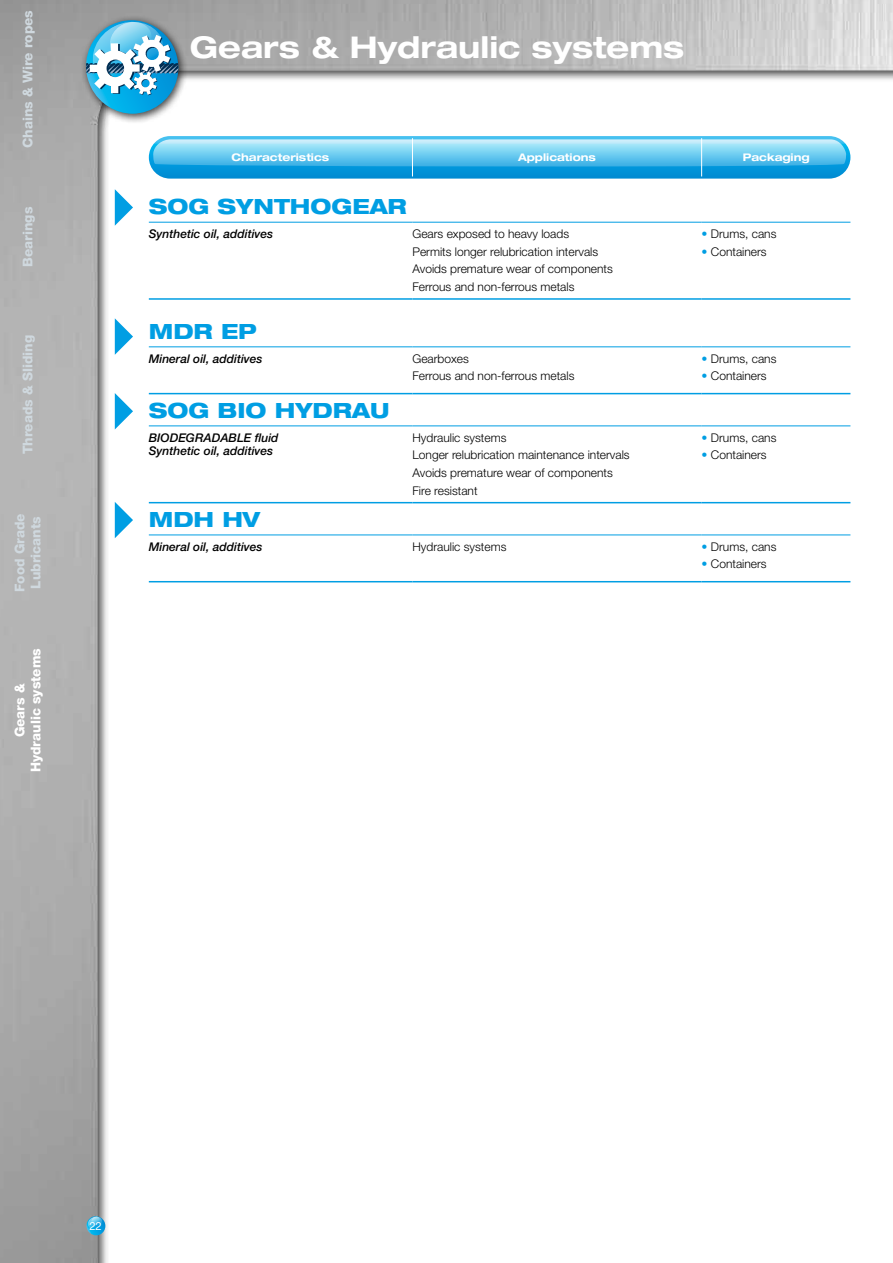
<style>
.page{position:relative;width:893px;height:1263px;background:#fff}
.page>*{position:absolute;margin:0;border:0;box-sizing:border-box;transform-origin:0 0}
.t1{font:700 expanded 30px "Helvetica Neue LT";color:#fff}
.t2{font:800 expanded 21px "Helvetica Neue LT";color:#009ee3}
.t3{font:800 13.5px/16.2px "Helvetica Neue LT";color:#cfd8de}
.t4{font:800 13.5px/16.2px "Helvetica Neue LT";color:#fff;text-align:center}
.t5{font:300 12px/17.7px "Helvetica Neue LT";color:#000}
.t6{font:italic 500 12px/13.5px "Helvetica Neue LT";color:#000}
.t7{font:11.25px "Helvetica Neue LT";color:#fff}
.t8{font:700 expanded 10.5px "Helvetica Neue LT";color:#fff}
.s1{color:#009ee3}
</style>
<div class="page">
<img style="left:0;top:0;width:893px;height:1263px">
<svg style="left:149px;top:136px;width:701px;height:43px;background:#159cdc"></svg>
<svg style="left:153px;top:139px;width:693px;height:28px;background:#76cef0"></svg>
<hr style="left:412px;top:138px;width:1px;height:38px;background:#fff">
<hr style="left:701px;top:138px;width:1px;height:38px;background:#fff">
<svg style="left:86px;top:1216px;width:19px;height:21px"></svg>
<svg style="left:115px;top:502px;width:18px;height:36px"></svg>
<svg style="left:115px;top:393px;width:18px;height:36px"></svg>
<svg style="left:115px;top:318px;width:18px;height:37px"></svg>
<svg style="left:115px;top:189px;width:18px;height:37px"></svg>
<div style="left:80px;top:15px;width:109px;height:109px;background:#000;opacity:.75"></div>
<svg style="left:80px;top:20px;width:100px;height:94px"></svg>
<hr style="left:149px;top:298px;width:263px;height:2px;background:#009ee3">
<hr style="left:412px;top:298px;width:290px;height:2px;background:#009ee3">
<hr style="left:702px;top:298px;width:148px;height:2px;background:#009ee3">
<hr style="left:149px;top:222px;width:263px;height:1px;background:#009ee3">
<hr style="left:412px;top:222px;width:290px;height:1px;background:#009ee3">
<hr style="left:702px;top:222px;width:148px;height:1px;background:#009ee3">
<hr style="left:149px;top:393px;width:263px;height:1px;background:#009ee3">
<hr style="left:412px;top:393px;width:290px;height:1px;background:#009ee3">
<hr style="left:702px;top:393px;width:148px;height:1px;background:#009ee3">
<hr style="left:149px;top:347px;width:263px;height:1px;background:#009ee3">
<hr style="left:412px;top:347px;width:290px;height:1px;background:#009ee3">
<hr style="left:702px;top:347px;width:148px;height:1px;background:#009ee3">
<hr style="left:149px;top:502px;width:263px;height:1px;background:#009ee3">
<hr style="left:412px;top:502px;width:290px;height:1px;background:#009ee3">
<hr style="left:702px;top:502px;width:148px;height:1px;background:#009ee3">
<hr style="left:149px;top:426px;width:263px;height:1px;background:#009ee3">
<hr style="left:412px;top:426px;width:290px;height:1px;background:#009ee3">
<hr style="left:702px;top:426px;width:148px;height:1px;background:#009ee3">
<hr style="left:149px;top:581px;width:263px;height:1px;background:#009ee3">
<hr style="left:412px;top:581px;width:290px;height:1px;background:#009ee3">
<hr style="left:702px;top:581px;width:148px;height:1px;background:#009ee3">
<hr style="left:149px;top:535px;width:263px;height:1px;background:#009ee3">
<hr style="left:412px;top:535px;width:290px;height:1px;background:#009ee3">
<hr style="left:702px;top:535px;width:148px;height:1px;background:#009ee3">
<p class="t3" style="left:20px;top:148px;width:139px;rotate:-90deg">Chains &amp; Wire ropes</p>
<p class="t3" style="left:20px;top:267px;width:62px;rotate:-90deg">Bearings</p>
<p class="t3" style="left:20px;top:454px;width:121px;rotate:-90deg">Threads &amp; Sliding</p>
<p class="t3" style="left:11px;top:592px;width:80px;rotate:-90deg">Food Grade<br>Lubricants</p>
<p class="t4" style="left:11px;top:772px;width:126px;rotate:-90deg">Gears &amp;<br>Hydraulic systems</p>
<h1 class="t1" style="left:190px;top:28px;width:496px">Gears &amp; Hydraulic systems</h1>
<p class="t8" style="left:232px;top:151px;width:99px">Characteristics</p>
<p class="t8" style="left:518px;top:151px;width:79px">Applications</p>
<p class="t8" style="left:743px;top:151px;width:68px">Packaging</p>
<h2 class="t2" style="left:149px;top:193px;width:260px">SOG SYNTHOGEAR</h2>
<p class="t6" style="left:149px;top:227px;width:126px">Synthetic oil, additives</p>
<p class="t5" style="left:412px;top:225px;width:202px">Gears exposed to heavy loads<br>Permits longer relubrication intervals Avoids premature wear of components Ferrous and non-ferrous metals</p>
<p class="t5" style="left:702px;top:225px;width:76px"><span class="s1">•</span> Drums, cans</p>
<p class="t5" style="left:702px;top:242px;width:67px"><span class="s1">•</span> Containers</p>
<h2 class="t2" style="left:149px;top:317px;width:110px">MDR EP</h2>
<p class="t6" style="left:149px;top:351px;width:115px">Mineral oil, additives</p>
<p class="t5" style="left:412px;top:349px;width:164px">Gearboxes<br>Ferrous and non-ferrous metals</p>
<p class="t5" style="left:702px;top:349px;width:76px"><span class="s1">•</span> Drums, cans</p>
<p class="t5" style="left:702px;top:367px;width:67px"><span class="s1">•</span> Containers</p>
<h2 class="t2" style="left:149px;top:397px;width:242px">SOG BIO HYDRAU</h2>
<p class="t6" style="left:149px;top:430px;width:131px">BIODEGRADABLE fluid<br>Synthetic oil, additives</p>
<p class="t5" style="left:412px;top:428px;width:219px">Hydraulic systems<br>Longer relubrication maintenance intervals<br>Avoids premature wear of components<br>Fire resistant</p>
<p class="t5" style="left:702px;top:428px;width:76px"><span class="s1">•</span> Drums, cans</p>
<p class="t5" style="left:702px;top:446px;width:67px"><span class="s1">•</span> Containers</p>
<h2 class="t2" style="left:149px;top:506px;width:113px">MDH HV</h2>
<p class="t6" style="left:149px;top:540px;width:115px">Mineral oil, additives</p>
<p class="t5" style="left:412px;top:537px;width:95px">Hydraulic systems</p>
<p class="t5" style="left:702px;top:537px;width:76px"><span class="s1">•</span> Drums, cans</p>
<p class="t5" style="left:702px;top:555px;width:67px"><span class="s1">•</span> Containers</p>
<p class="t7" style="left:89px;top:1219px;width:14px">22</p>
</div>
